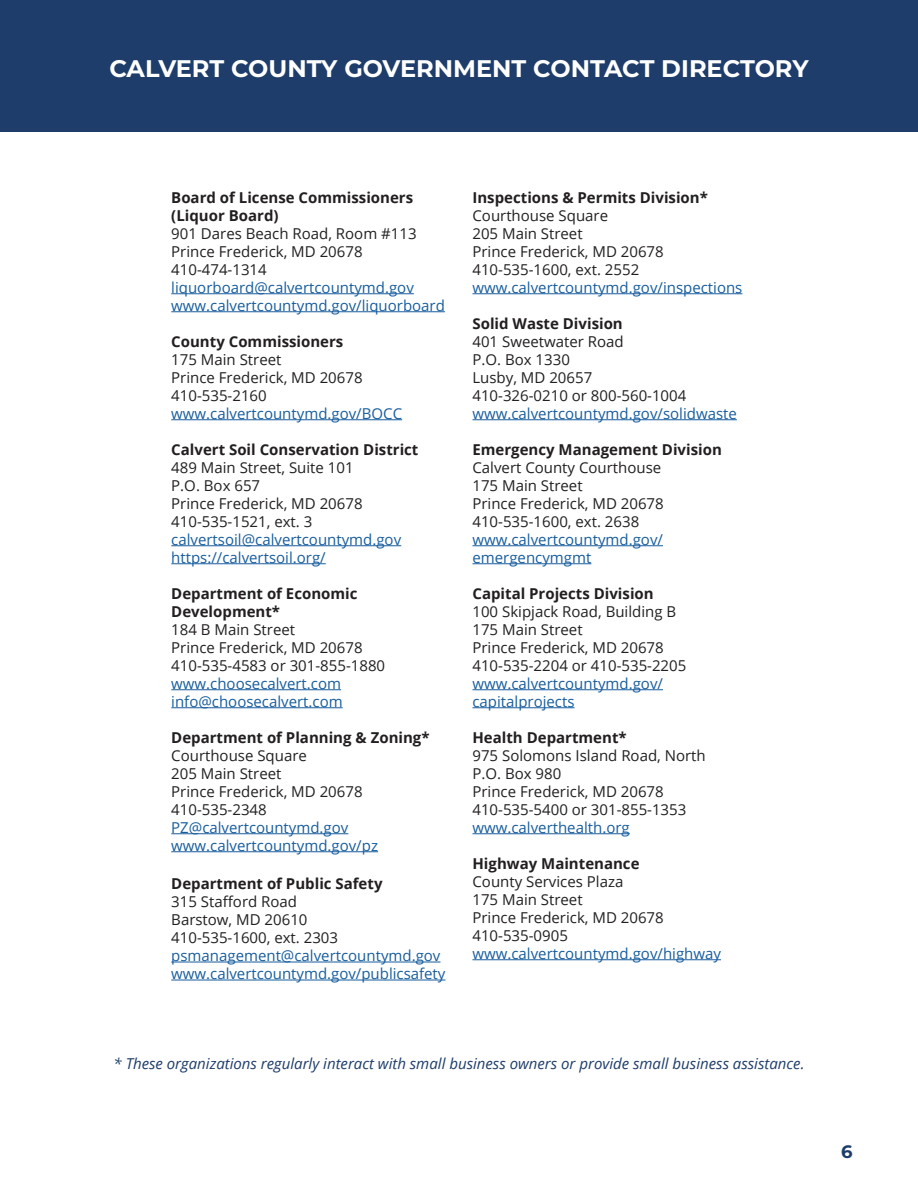
<style>
.page{position:relative;width:918px;height:1188px;background:#fff}
.page>*{position:absolute;margin:0;border:0;box-sizing:border-box;transform-origin:0 0}
.t1{font:700 24px "Montserrat";color:#fff}
.t2{font:700 18px "Montserrat Alternates";color:#1e3d6a}
.t3{font:15px/18px "Open Sans";color:#231f20}
.t4{font:15px/18px "Open Sans";color:#175d9e}
.t5{font:700 15px/18px "Open Sans";color:#231f20}
.t6{font:italic 15px "Open Sans";color:#1e3d6a}
.s1{color:#231f20}
.s2{font-weight:400}
.s3{color:#175d9e}
.s4{font-weight:700}
</style>
<div class="page">
<hr style="left:171px;top:293px;width:243px;height:1px;background:#175d9e">
<hr style="left:171px;top:311px;width:274px;height:1px;background:#175d9e">
<hr style="left:171px;top:419px;width:231px;height:1px;background:#175d9e">
<hr style="left:171px;top:545px;width:230px;height:1px;background:#175d9e">
<hr style="left:171px;top:563px;width:155px;height:1px;background:#175d9e">
<hr style="left:171px;top:689px;width:170px;height:1px;background:#175d9e">
<hr style="left:171px;top:707px;width:172px;height:1px;background:#175d9e">
<hr style="left:171px;top:833px;width:177px;height:1px;background:#175d9e">
<hr style="left:171px;top:851px;width:207px;height:1px;background:#175d9e">
<hr style="left:171px;top:962px;width:270px;height:1px;background:#175d9e">
<hr style="left:171px;top:980px;width:274px;height:1px;background:#175d9e">
<hr style="left:472px;top:293px;width:270px;height:1px;background:#175d9e">
<hr style="left:472px;top:419px;width:265px;height:1px;background:#175d9e">
<hr style="left:472px;top:545px;width:191px;height:1px;background:#175d9e">
<hr style="left:472px;top:563px;width:119px;height:1px;background:#175d9e">
<hr style="left:472px;top:689px;width:191px;height:1px;background:#175d9e">
<hr style="left:472px;top:707px;width:103px;height:1px;background:#175d9e">
<hr style="left:472px;top:833px;width:158px;height:1px;background:#175d9e">
<hr style="left:472px;top:959px;width:249px;height:1px;background:#175d9e">
<div style="left:0;top:0;width:918px;height:131px;background:#1e3d6a"></div>
<p class="t1" style="left:109px;top:51px;width:701px">CALVERT COUNTY GOVERNMENT CONTACT DIRECTORY</p>
<p class="t5" style="left:171px;top:188px;width:243px">Board of License Commissioners</p>
<p class="t5" style="left:171px;top:206px;width:109px">(Liquor Board)</p>
<p class="t3" style="left:171px;top:224px;width:247px">901 Dares Beach Road, Room #113</p>
<p class="t3" style="left:171px;top:242px;width:193px">Prince Frederick, MD 20678</p>
<p class="t3" style="left:171px;top:260px;width:97px">410-474-1314</p>
<p class="t4" style="left:171px;top:278px;width:244px">liquorboard@calvertcountymd.gov</p>
<p class="t4" style="left:171px;top:296px;width:275px">www.calvertcountymd.gov/liquorboard</p>
<p class="t5" style="left:171px;top:332px;width:174px">County Commissioners</p>
<p class="t3" style="left:171px;top:350px;width:112px">175 Main Street</p>
<p class="t3" style="left:171px;top:368px;width:193px">Prince Frederick, MD 20678</p>
<p class="t4" style="left:171px;top:386px;width:232px"><span class="s1">410-535-2160 </span>www.calvertcountymd.gov/BOCC</p>
<p class="t5" style="left:171px;top:440px;width:249px">Calvert Soil Conservation District</p>
<p class="t3" style="left:171px;top:458px;width:193px">489 Main Street, Suite 101<br>P.O. Box 657<br>Prince Frederick, MD 20678<br>410-535-1521, ext. 3</p>
<p class="t4" style="left:171px;top:530px;width:231px">calvertsoil@calvertcountymd.gov https://calvertsoil.org/</p>
<p class="t5" style="left:171px;top:584px;width:188px">Department of Economic<br>Development*<br><span class="s2">184 B Main Street</span></p>
<p class="t3" style="left:171px;top:638px;width:215px">Prince Frederick, MD 20678<br>410-535-4583 or 301-855-1880 <span class="s3">www.choosecalvert.com info@choosecalvert.com</span></p>
<p class="t5" style="left:171px;top:728px;width:260px">Department of Planning &amp; Zoning*</p>
<p class="t3" style="left:171px;top:746px;width:193px">Courthouse Square<br>205 Main Street<br>Prince Frederick, MD 20678<br>410-535-2348</p>
<p class="t4" style="left:171px;top:818px;width:208px">PZ@calvertcountymd.gov www.calvertcountymd.gov/pz</p>
<p class="t3" style="left:171px;top:874px;width:213px"><span class="s4">Department of Public Safety<br></span>315 Stafford Road<br>Barstow, MD 20610<br>410-535-1600, ext. 2303</p>
<p class="t4" style="left:171px;top:946px;width:276px">psmanagement@calvertcountymd.gov www.calvertcountymd.gov/publicsafety</p>
<p class="t5" style="left:472px;top:188px;width:237px">Inspections &amp; Permits Division*</p>
<p class="t3" style="left:472px;top:206px;width:137px">Courthouse Square</p>
<p class="t3" style="left:472px;top:224px;width:271px">205 Main Street<br>Prince Frederick, MD 20678<br>410-535-1600, ext. 2552 <span class="s3">www.calvertcountymd.gov/inspections</span></p>
<p class="t3" style="left:472px;top:314px;width:266px"><span class="s4">Solid Waste Division<br></span>401 Sweetwater Road<br>P.O. Box 1330<br>Lusby, MD 20657<br>410-326-0210 or 800-560-1004 <span class="s3">www.calvertcountymd.gov/solidwaste</span></p>
<p class="t3" style="left:472px;top:440px;width:251px"><span class="s4">Emergency Management Division<br></span>Calvert County Courthouse<br>175 Main Street<br>Prince Frederick, MD 20678<br>410-535-1600, ext. 2638 <span class="s3">www.calvertcountymd.gov/ emergencymgmt</span></p>
<p class="t3" style="left:472px;top:584px;width:205px"><span class="s4">Capital Projects Division<br></span>100 Skipjack Road, Building B</p>
<p class="t3" style="left:472px;top:620px;width:215px">175 Main Street<br>Prince Frederick, MD 20678<br>410-535-2204 or 410-535-2205 <span class="s3">www.calvertcountymd.gov/ capitalprojects</span></p>
<p class="t3" style="left:472px;top:728px;width:235px"><span class="s4">Health Department*<br></span>975 Solomons Island Road, North<br>P.O. Box 980<br>Prince Frederick, MD 20678<br>410-535-5400 or 301-855-1353 <span class="s3">www.calverthealth.org</span></p>
<p class="t3" style="left:472px;top:854px;width:250px"><span class="s4">Highway Maintenance<br></span>County Services Plaza<br>175 Main Street<br>Prince Frederick, MD 20678<br>410-535-0905 <span class="s3">www.calvertcountymd.gov/highway</span></p>
<p class="t6" style="left:113px;top:1054px;width:692px">* These organizations regularly interact with small business owners or provide small business assistance.</p>
<p class="t2" style="left:841px;top:1139px;width:13px">6</p>
</div>
